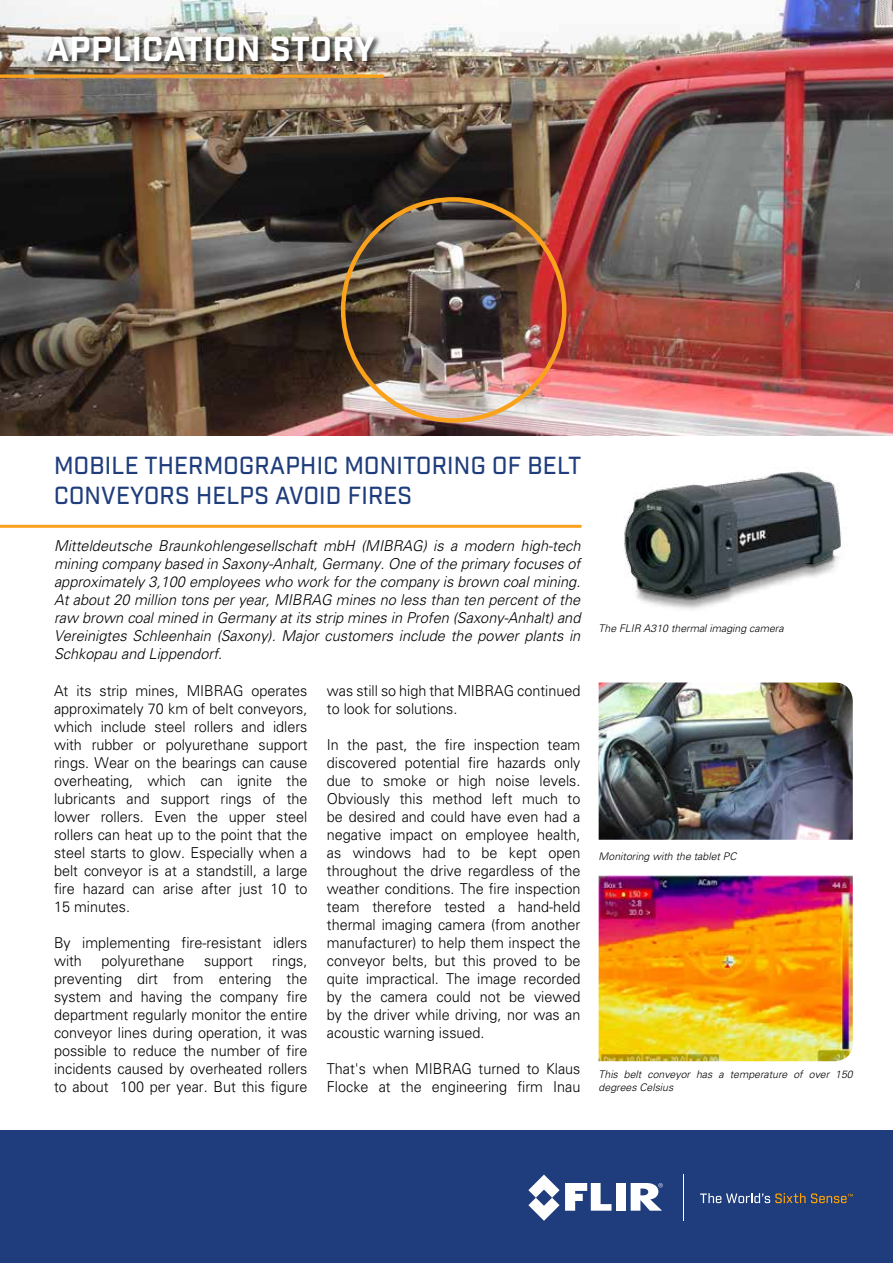
<style>
.page{position:relative;width:893px;height:1263px;background:#fff}
.page>*{position:absolute;margin:0;border:0;box-sizing:border-box;transform-origin:0 0}
.t1{font:700 33.75px "Industry";letter-spacing:.01em;color:#fff}
.t2{font:500 24px/30px "Industry";letter-spacing:.01em;color:#1f3d7c}
.t3{font:300 15px/18px "Univers LT Std";color:#000;text-align:justify;scale:.96 1}
.t4{font:italic 300 15px/18px "Univers LT Std";color:#000;text-align:justify}
.t5{font:italic 300 10.5px/12.6px "Univers LT Std";color:#000}
</style>
<div class="page">
<img style="left:0;top:0;width:893px;height:435px">
<div style="left:0;top:1130px;width:893px;height:133px;background:#1f3d7c"></div>
<div style="left:616px;top:1183px;width:10px;height:28px;background:#fff"></div>
<svg style="left:528px;top:1174px;width:83px;height:47px"></svg>
<svg style="left:631px;top:1183px;width:32px;height:28px"></svg>
<svg style="left:700px;top:1193px;width:153px;height:10px"></svg>
<hr style="left:683px;top:1174px;width:1px;height:47px;background:#fff">
<div style="left:46px;top:35px;width:336px;height:34px;background:#000;opacity:.75"></div>
<hr style="left:0;top:525px;width:580px;height:3px;background:#faa21b">
<svg style="left:0;top:74px;width:383px;height:4px;background:#e89a25"></svg>
<img style="left:582px;top:433px;width:295px;height:177px">
<img style="left:599px;top:682px;width:254px;height:158px">
<img style="left:599px;top:875px;width:254px;height:186px">
<h1 class="t1" style="left:47px;top:29px;width:329px">APPLICATION STORY</h1>
<h2 class="t2" style="left:54px;top:451px;width:529px">MOBILE THERMOGRAPHIC MONITORING OF BELT<br>CONVEYORS HELPS AVOID FIRES</h2>
<p class="t4" style="left:54px;top:537px;width:528px">Mitteldeutsche Braunkohlengesellschaft mbH (MIBRAG) is a modern high-tech mining company based in Saxony-Anhalt, Germany. One of the primary focuses of approximately 3,100 employees who work for the company is brown coal mining.<br>At about 20 million tons per year, MIBRAG mines no less than ten percent of the raw brown coal mined in Germany at its strip mines in Profen (Saxony-Anhalt) and Vereinigtes Schleenhain (Saxony). Major customers include the power plants in Schkopau and Lippendorf.</p>
<p class="t3" style="left:54px;top:681px;width:266px">At its strip mines, MIBRAG operates approximately 70 km of belt conveyors, which include steel rollers and idlers with rubber or polyurethane support rings. Wear on the bearings can cause overheating, which can ignite the lubricants and support rings of the lower rollers. Even the upper steel rollers can heat up to the point that the steel starts to glow. Especially when a belt conveyor is at a standstill, a large fire hazard can arise after just 10 to 15 minutes.</p>
<p class="t3" style="left:54px;top:933px;width:265px">By implementing fire-resistant idlers with</p>
<p class="t3" style="left:54px;top:951px;width:266px;text-indent:218px">rings, preventing dirt from entering the system and having the company fire department regularly monitor the entire conveyor lines during operation, it was possible to reduce the number of fire incidents caused by overheated rollers to about 100 per year. But this figure</p>
<p class="t3" style="left:101px;top:951px;width:88px">polyurethane</p>
<p class="t3" style="left:204px;top:951px;width:52px">support</p>
<p class="t3" style="left:327px;top:681px;width:266px">was still so high that MIBRAG continued to look for solutions.</p>
<p class="t3" style="left:327px;top:735px;width:266px">In the past, the fire inspection team discovered potential fire hazards only due to smoke or high noise levels.<br>Obviously this method left much to be desired and could have even had a negative impact on employee health, as windows had to be kept open throughout the drive regardless of the weather conditions. The fire inspection team therefore tested a hand-held thermal imaging camera (from another manufacturer) to help them inspect the conveyor belts, but this proved to be quite impractical. The image recorded by the camera could not be viewed by the driver while driving, nor was an acoustic warning issued.</p>
<p class="t3" style="left:327px;top:1059px;width:266px">That's when MIBRAG turned to Klaus<br>Flocke at the engineering firm Inau</p>
<p class="t5" style="left:599px;top:622px;width:186px">The FLIR A310 thermal imaging camera</p>
<p class="t5" style="left:599px;top:850px;width:139px">Monitoring with the tablet PC</p>
<p class="t5" style="left:599px;top:1068px;width:256px">This belt conveyor has a temperature of over 150 degrees Celsius</p>
</div>
